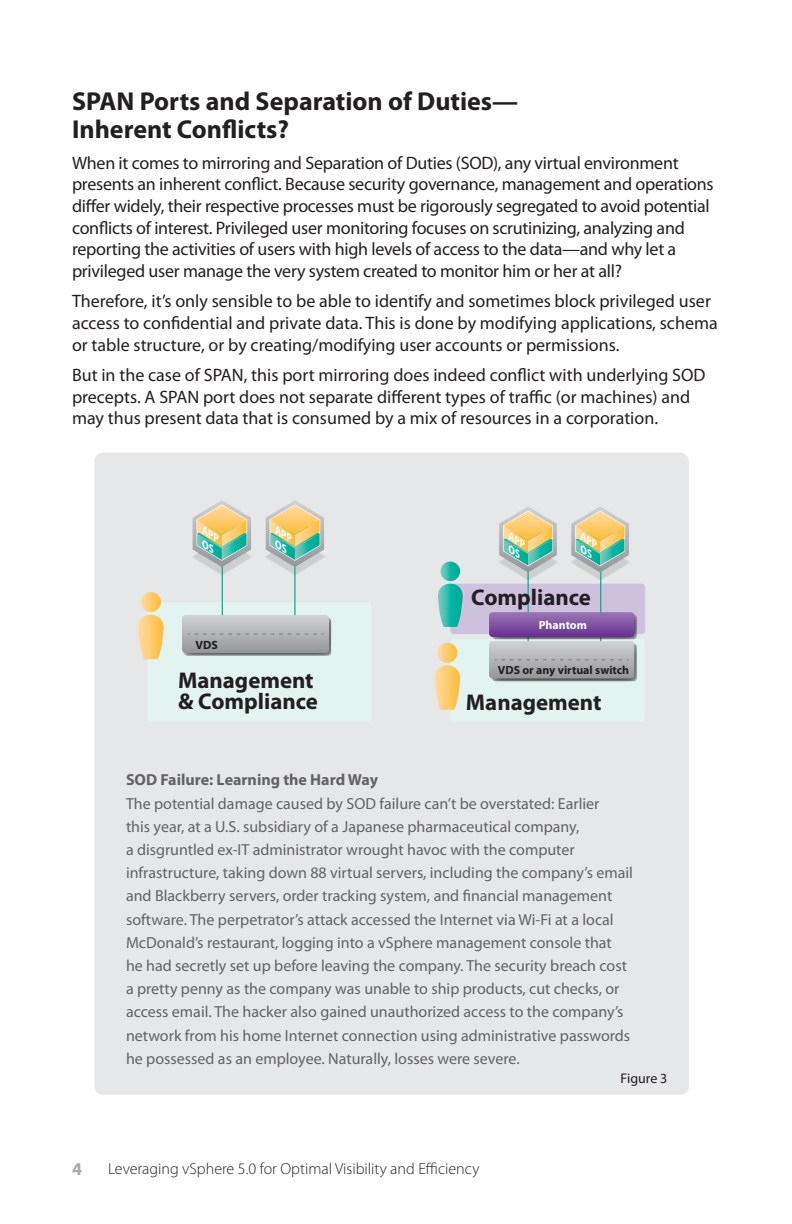
<style>
.page{position:relative;width:792px;height:1224px;background:#fff}
.page>*{position:absolute;margin:0;border:0;box-sizing:border-box;transform-origin:0 0}
.t1{font:700 26px/28px "Myriad Pro";color:#231f20}
.t2{font:700 22.8px/21.6px "Myriad Pro";color:#231f20}
.t3{font:18px/21.6px "Myriad Pro";letter-spacing:-.01em;color:#231f20}
.t4{font:700 18px "Myriad Pro";color:#a8a9ad}
.t5{font:16px/23.2px "Myriad Pro";color:#636366}
.t6{font:300 16px "Myriad Pro";color:#231f20}
.t7{font:700 16px "Myriad Pro";color:#636366}
.t8{font:14px "Myriad Pro";color:#231f20}
.t9{font:700 12px "Myriad Pro";color:#231f20}
.t10{font:700 11.8px "Myriad Pro";color:#231f20}
.t11{font:700 11.8px "Myriad Pro";color:#fff}
</style>
<div class="page">
<div style="left:94px;top:453px;width:595px;height:642px;background:#e6e7e9;border-radius:9px"></div>
<div style="left:450px;top:584px;width:195px;height:50px;background:#cec1de;border-radius:4px"></div>
<div style="left:450px;top:639px;width:195px;height:82px;background:#e3f3f0;border-radius:4px"></div>
<div style="left:147px;top:602px;width:224px;height:119px;background:#e3f3f0;border-radius:4px"></div>
<hr style="left:222px;top:554px;width:1px;height:65px;background:#00a78f">
<hr style="left:294px;top:554px;width:2px;height:65px;background:#00a78f">
<hr style="left:528px;top:556px;width:1px;height:116px;background:#00a78f">
<hr style="left:600px;top:556px;width:1px;height:116px;background:#00a78f">
<svg style="left:184px;top:618px;width:147px;height:38px"></svg>
<svg style="left:182px;top:615px;width:147px;height:38px;background:#b2b3b6"></svg>
<svg style="left:492px;top:644px;width:145px;height:37px"></svg>
<svg style="left:489px;top:612px;width:145px;height:67px;background:#9e8fae"></svg>
<svg style="left:141px;top:592px;width:20px;height:20px"></svg>
<svg style="left:138px;top:615px;width:26px;height:44px"></svg>
<div style="left:437px;top:643px;width:20px;height:20px;background:linear-gradient(to right,#fcdca6,#febf42);border-radius:10px"></div>
<svg style="left:435px;top:665px;width:25px;height:45px"></svg>
<svg style="left:441px;top:562px;width:19px;height:19px"></svg>
<svg style="left:438px;top:584px;width:25px;height:43px"></svg>
<svg style="left:192px;top:500px;width:60px;height:75px"></svg>
<svg style="left:265px;top:500px;width:60px;height:75px"></svg>
<svg style="left:499px;top:507px;width:59px;height:74px"></svg>
<svg style="left:571px;top:507px;width:59px;height:74px"></svg>
<h1 class="t1" style="left:72px;top:87px;width:448px">SPAN Ports and Separation of Duties—<br>Inherent Conflicts?</h1>
<p class="t3" style="left:72px;top:152px;width:643px">When it comes to mirroring and Separation of Duties (SOD), any virtual environment presents an inherent conflict. Because security governance, management and operations differ widely, their respective processes must be rigorously segregated to avoid potential conflicts of interest. Privileged user monitoring focuses on scrutinizing, analyzing and reporting the activities of users with high levels of access to the data—and why let a privileged user manage the very system created to monitor him or her at all?</p>
<p class="t3" style="left:72px;top:290px;width:647px">Therefore, it’s only sensible to be able to identify and sometimes block privileged user access to confidential and private data. This is done by modifying applications, schema or table structure, or by creating/modifying user accounts or permissions.</p>
<p class="t3" style="left:72px;top:364px;width:635px">But in the case of SPAN, this port mirroring does indeed conflict with underlying SOD precepts. A SPAN port does not separate different types of traffic (or machines) and may thus present data that is consumed by a mix of resources in a corporation.</p>
<p class="t2" style="left:471px;top:586px;width:121px">Compliance</p>
<p class="t9" style="left:196px;top:637px;width:24px">VDS</p>
<p class="t2" style="left:178px;top:668px;width:141px">Management &amp; Compliance</p>
<p class="t11" style="left:539px;top:618px;width:50px">Phantom</p>
<p class="t10" style="left:498px;top:662px;width:133px">VDS or any virtual switch</p>
<p class="t2" style="left:466px;top:691px;width:137px">Management</p>
<p class="t7" style="left:126px;top:770px;width:254px">SOD Failure: Learning the Hard Way</p>
<p class="t5" style="left:126px;top:791px;width:509px">The potential damage caused by SOD failure can’t be overstated: Earlier<br>this year, at a U.S. subsidiary of a Japanese pharmaceutical company,<br>a disgruntled ex-IT administrator wrought havoc with the computer infrastructure, taking down 88 virtual servers, including the company’s email and Blackberry servers, order tracking system, and financial management software. The perpetrator’s attack accessed the Internet via Wi-Fi at a local McDonald’s restaurant, logging into a vSphere management console that<br>he had secretly set up before leaving the company. The security breach cost a pretty penny as the company was unable to ship products, cut checks, or access email. The hacker also gained unauthorized access to the company’s network from his home Internet connection using administrative passwords he possessed as an employee. Naturally, losses were severe.</p>
<p class="t4" style="left:72px;top:1158px;width:11px">4</p>
<p class="t6" style="left:108px;top:1159px;width:373px">Leveraging vSphere 5.0 for Optimal Visibility and Efficiency</p>
<p class="t8" style="left:621px;top:1070px;width:48px">Figure 3</p>
</div>
